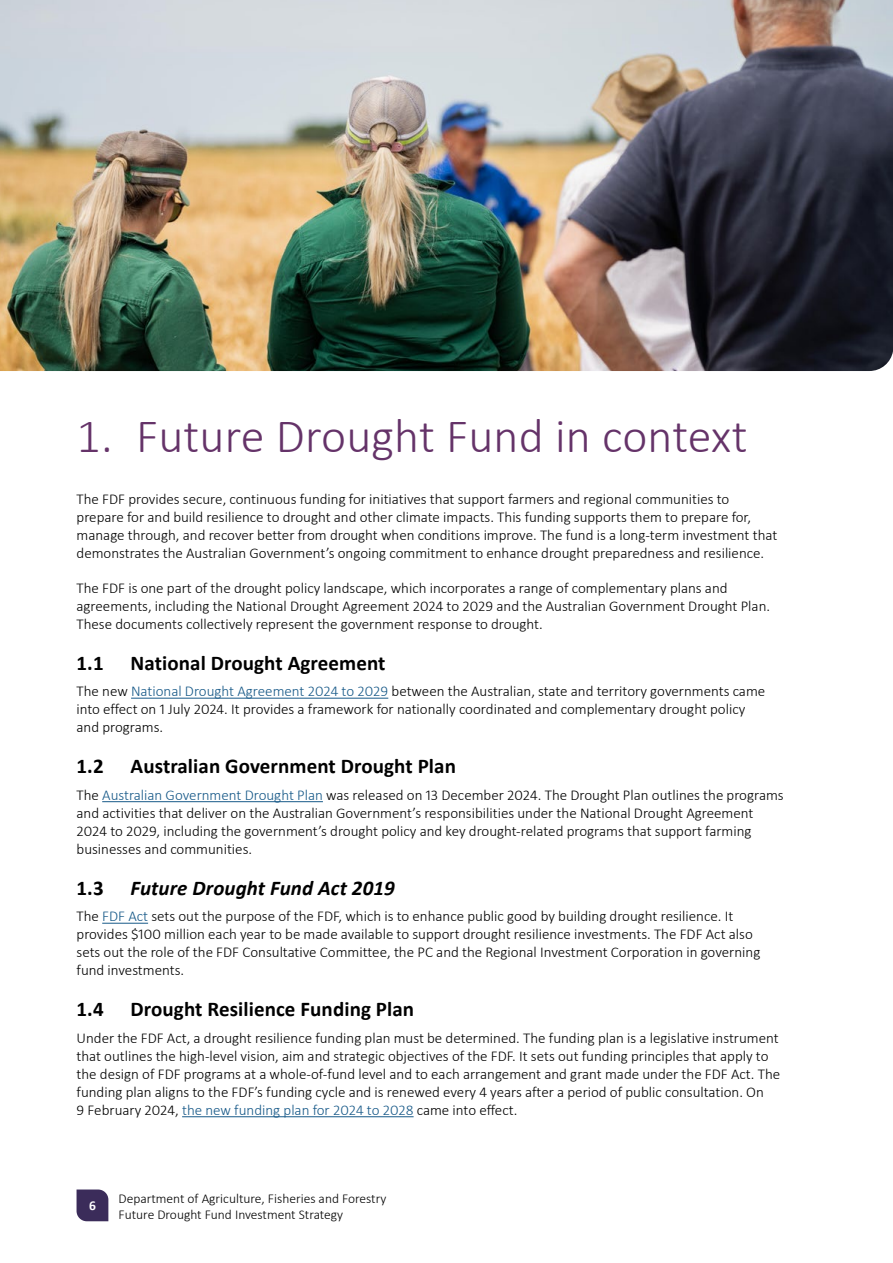
<style>
.page{position:relative;width:893px;height:1263px;background:#fff}
.page>*{position:absolute;margin:0;border:0;box-sizing:border-box;transform-origin:0 0}
.t1{font:300 48px "Calibri";letter-spacing:.005em;color:#653369}
.t2{font:700 21px "Calibri";letter-spacing:.005em;color:#000}
.t3{font:italic 700 21px "Calibri";letter-spacing:.005em;color:#000}
.t4{font:300 15px/18px "Calibri";color:#000}
.t5{font:300 13.5px/16.5px "Calibri";color:#000}
.t6{font:700 13.5px "Calibri";color:#fff}
.s1{color:#175988}
</style>
<div class="page">
<img style="left:0;top:0;width:893px;height:371px">
<svg style="left:77px;top:1189px;width:31px;height:32px"></svg>
<hr style="left:131px;top:698px;width:257px;height:1px;background:#175988">
<hr style="left:102px;top:801px;width:221px;height:1px;background:#175988">
<hr style="left:102px;top:923px;width:46px;height:1px;background:#175988">
<hr style="left:182px;top:1116px;width:232px;height:1px;background:#175988">
<h1 class="t1" style="left:77px;top:406px;width:672px">1. Future Drought Fund in context</h1>
<p class="t4" style="left:77px;top:490px;width:702px">The FDF provides secure, continuous funding for initiatives that support farmers and regional communities to prepare for and build resilience to drought and other climate impacts. This funding supports them to prepare for, manage through, and recover better from drought when conditions improve. The fund is a long-term investment that demonstrates the Australian Government’s ongoing commitment to enhance drought preparedness and resilience.</p>
<p class="t4" style="left:77px;top:579px;width:695px">The FDF is one part of the drought policy landscape, which incorporates a range of complementary plans and agreements, including the National Drought Agreement 2024 to 2029 and the Australian Government Drought Plan.<br>These documents collectively represent the government response to drought.</p>
<h2 class="t2" style="left:77px;top:648px;width:29px">1.1</h2>
<h2 class="t2" style="left:131px;top:648px;width:257px">National Drought Agreement</h2>
<p class="t4" style="left:77px;top:682px;width:690px">The new <span class="s1">National Drought Agreement 2024 to 2029</span> between the Australian, state and territory governments came into effect on 1 July 2024. It provides a framework for nationally coordinated and complementary drought policy and programs.</p>
<h2 class="t2" style="left:77px;top:751px;width:29px">1.2</h2>
<h2 class="t2" style="left:131px;top:751px;width:327px">Australian Government Drought Plan</h2>
<p class="t4" style="left:77px;top:786px;width:709px">The <span class="s1">Australian Government Drought Plan</span> was released on 13 December 2024. The Drought Plan outlines the programs and activities that deliver on the Australian Government’s responsibilities under the National Drought Agreement 2024 to 2029, including the government’s drought policy and key drought-related programs that support farming businesses and communities.</p>
<h2 class="t2" style="left:77px;top:873px;width:29px">1.3</h2>
<h2 class="t3" style="left:131px;top:873px;width:266px">Future Drought Fund Act 2019</h2>
<p class="t4" style="left:77px;top:907px;width:685px">The <span class="s1">FDF Act</span> sets out the purpose of the FDF, which is to enhance public good by building drought resilience. It provides $100 million each year to be made available to support drought resilience investments. The FDF Act also sets out the role of the FDF Consultative Committee, the PC and the Regional Investment Corporation in governing fund investments.</p>
<h2 class="t2" style="left:77px;top:994px;width:29px">1.4</h2>
<h2 class="t2" style="left:131px;top:994px;width:285px">Drought Resilience Funding Plan</h2>
<p class="t4" style="left:77px;top:1029px;width:705px">Under the FDF Act, a drought resilience funding plan must be determined. The funding plan is a legislative instrument that outlines the high-level vision, aim and strategic objectives of the FDF. It sets out funding principles that apply to the design of FDF programs at a whole-of-fund level and to each arrangement and grant made under the FDF Act. The funding plan aligns to the FDF’s funding cycle and is renewed every 4 years after a period of public consultation. On<br>9 February 2024, <span class="s1">the new funding plan for 2024 to 2028</span> came into effect.</p>
<p class="t6" style="left:89px;top:1196px;width:8px">6</p>
<p class="t5" style="left:119px;top:1190px;width:269px">Department of Agriculture, Fisheries and Forestry<br>Future Drought Fund Investment Strategy</p>
</div>
